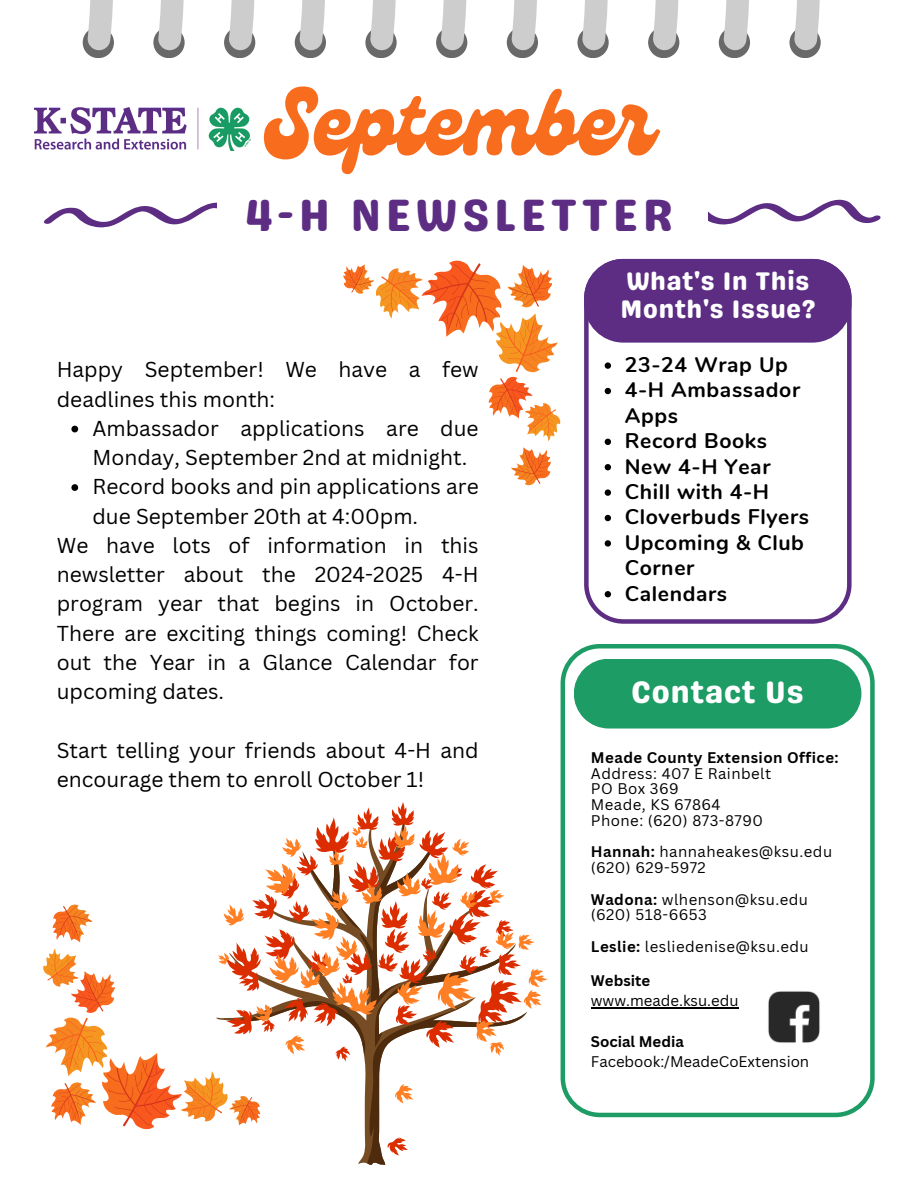
<style>
.page{position:relative;width:918px;height:1188px;background:#fff}
.page>*{position:absolute;margin:0;border:0;box-sizing:border-box;transform-origin:0 0}
.t1{font:92.85px "Genty";color:#f86c1e}
.t2{font:45.15px "Genty Sans";letter-spacing:.1em;color:#5c2d83}
.t3{font:31.05px "Genty Sans";letter-spacing:.03em;color:#fff}
.t4{font:25.35px/27.5px "Genty Sans";letter-spacing:.03em;color:#fff}
.t5{font:700 21.15px/25.3px "Nunito";letter-spacing:.03em;color:#000}
.t6{font:21px/29.2px "Canva Sans";color:#000}
.t7{font:15px "Canva Sans";letter-spacing:.03em;color:#000}
.t8{font:15px "Canva Sans";color:#000}
.t9{font:700 15px "Canva Sans";letter-spacing:.03em;color:#000}
.t10{font:700 15px "Canva Sans";color:#000}
.s1{font-weight:700}
</style>
<div class="page">
<svg style="left:584px;top:259px;width:268px;height:364px"></svg>
<div style="left:584px;top:259px;width:268px;height:84px;background:#5c2d83;border-radius:39px"></div>
<svg style="left:561px;top:644px;width:313px;height:473px"></svg>
<div style="left:574px;top:659px;width:287px;height:70px;background:#1d9c65"></div>
<div style="left:789px;top:27px;width:32px;height:31px;background:#696969;border-radius:50%"></div>
<svg style="left:794px;top:0;width:26px;height:51px"></svg>
<div style="left:719px;top:27px;width:31px;height:31px;background:#696969;border-radius:50%"></div>
<svg style="left:724px;top:0;width:25px;height:51px"></svg>
<div style="left:648px;top:27px;width:31px;height:31px;background:#696969;border-radius:50%"></div>
<svg style="left:653px;top:0;width:26px;height:51px"></svg>
<div style="left:577px;top:27px;width:32px;height:31px;background:#696969;border-radius:50%"></div>
<svg style="left:582px;top:0;width:26px;height:51px"></svg>
<div style="left:507px;top:27px;width:31px;height:31px;background:#696969;border-radius:50%"></div>
<svg style="left:512px;top:0;width:25px;height:51px"></svg>
<div style="left:436px;top:27px;width:31px;height:31px;background:#696969;border-radius:50%"></div>
<svg style="left:441px;top:0;width:26px;height:51px"></svg>
<div style="left:365px;top:27px;width:32px;height:31px;background:#696969;border-radius:50%"></div>
<svg style="left:370px;top:0;width:26px;height:51px"></svg>
<div style="left:295px;top:27px;width:31px;height:31px;background:#696969;border-radius:50%"></div>
<svg style="left:300px;top:0;width:25px;height:51px"></svg>
<div style="left:224px;top:27px;width:31px;height:31px;background:#696969;border-radius:50%"></div>
<svg style="left:229px;top:0;width:25px;height:51px"></svg>
<div style="left:153px;top:27px;width:32px;height:31px;background:#696969;border-radius:50%"></div>
<svg style="left:158px;top:0;width:26px;height:51px"></svg>
<div style="left:83px;top:27px;width:31px;height:31px;background:#696969;border-radius:50%"></div>
<svg style="left:88px;top:0;width:25px;height:51px"></svg>
<svg style="left:44px;top:202px;width:172px;height:26px"></svg>
<svg style="left:709px;top:199px;width:172px;height:26px"></svg>
<img style="left:35px;top:108px;width:216px;height:43px">
<img style="left:768px;top:991px;width:53px;height:53px">
<svg style="left:345px;top:264px;width:205px;height:220px"></svg>
<svg style="left:375px;top:260px;width:186px;height:181px"></svg>
<svg style="left:43px;top:802px;width:505px;height:363px"></svg>
<svg style="left:605px;top:362px;width:6px;height:7px"></svg>
<svg style="left:605px;top:388px;width:6px;height:6px"></svg>
<svg style="left:605px;top:439px;width:6px;height:6px"></svg>
<svg style="left:605px;top:464px;width:6px;height:6px"></svg>
<svg style="left:605px;top:489px;width:6px;height:7px"></svg>
<svg style="left:605px;top:515px;width:6px;height:6px"></svg>
<svg style="left:605px;top:540px;width:6px;height:7px"></svg>
<svg style="left:605px;top:591px;width:6px;height:6px"></svg>
<hr style="left:591px;top:1007px;width:148px;height:1px;background:#000">
<svg style="left:71px;top:426px;width:7px;height:6px"></svg>
<svg style="left:71px;top:484px;width:7px;height:7px"></svg>
<p class="t1" style="left:264px;top:69px;width:391px">September</p>
<h2 class="t2" style="left:244px;top:188px;width:431px">4-H NEWSLETTER</h2>
<p class="t4" style="left:620px;top:268px;width:196px">What's In This<br>Month's Issue?</p>
<p class="t5" style="left:625px;top:352px;width:165px">23-24 Wrap Up</p>
<p class="t5" style="left:625px;top:378px;width:177px">4-H Ambassador<br>Apps</p>
<h5 class="t5" style="left:625px;top:429px;width:144px">Record Books</h5>
<p class="t5" style="left:625px;top:454px;width:147px">New 4-H Year</p>
<p class="t5" style="left:625px;top:479px;width:146px">Chill with 4-H</p>
<h5 class="t5" style="left:625px;top:505px;width:186px">Cloverbuds Flyers</h5>
<h5 class="t5" style="left:625px;top:530px;width:181px">Upcoming &amp; Club<br>Corner</h5>
<p class="t5" style="left:625px;top:581px;width:104px">Calendars</p>
<p class="t6" style="left:57px;top:355px;width:423px">Happy September! We have a few deadlines this month:</p>
<p class="t6" style="left:92px;top:413px;width:388px">Ambassador applications are due<br>Monday, September 2nd at midnight.</p>
<p class="t6" style="left:92px;top:472px;width:388px">Record books and pin applications are due September 20th at 4:00pm.</p>
<p class="t6" style="left:57px;top:530px;width:423px;text-align:justify">We have lots of information in this newsletter about the 2024-2025 4-H program year that begins in October.<br>There are exciting things coming! Check out the Year in a Glance Calendar for upcoming dates.</p>
<p class="t6" style="left:57px;top:735px;width:423px">Start telling your friends about 4-H and encourage them to enroll October 1!</p>
<p class="t3" style="left:631px;top:674px;width:174px">Contact Us</p>
<h4 class="t9" style="left:591px;top:747px;width:249px">Meade County Extension Office:</h4>
<p class="t7" style="left:591px;top:762px;width:182px">Address: 407 E Rainbelt</p>
<p class="t7" style="left:591px;top:778px;width:89px">PO Box 369</p>
<p class="t7" style="left:591px;top:794px;width:131px">Meade, KS 67864</p>
<p class="t7" style="left:591px;top:810px;width:174px">Phone: (620) 873-8790</p>
<p class="t7" style="left:591px;top:841px;width:243px"><span class="s1">Hannah:</span> hannaheakes@ksu.edu</p>
<p class="t7" style="left:591px;top:857px;width:116px">(620) 629-5972</p>
<p class="t7" style="left:591px;top:888px;width:219px"><span class="s1">Wadona:</span> wlhenson@ksu.edu</p>
<p class="t7" style="left:591px;top:904px;width:118px">(620) 518-6653</p>
<h3 class="t7" style="left:591px;top:936px;width:219px"><span class="s1">Leslie:</span> lesliedenise@ksu.edu</h3>
<p class="t10" style="left:591px;top:970px;width:61px">Website</p>
<p class="t8" style="left:591px;top:990px;width:149px">www.meade.ksu.edu</p>
<p class="t10" style="left:591px;top:1031px;width:95px">Social Media</p>
<p class="t8" style="left:591px;top:1051px;width:220px">Facebook:/MeadeCoExtension</p>
</div>
